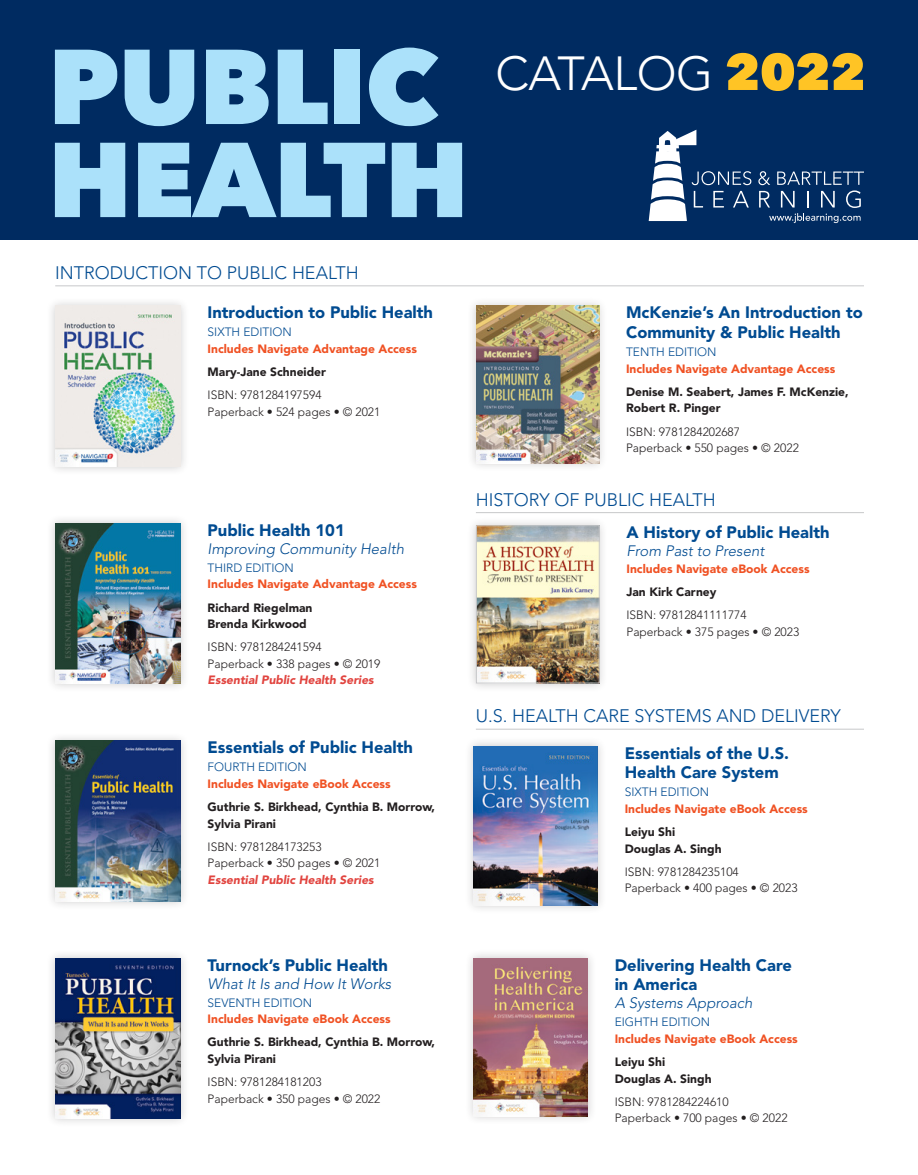
<style>
.page{position:relative;width:918px;height:1175px;background:#fff}
.page>*{position:absolute;margin:0;border:0;box-sizing:border-box;transform-origin:0 0}
.t1{font:800 105px/93px "Avenir Next";letter-spacing:-.01em;color:#abe1fa}
.t2{font:300 47.7px "Avenir";letter-spacing:-.01em;color:#fff}
.t3{font:300 18px "Avenir LT Std";color:#004b91}
.t4{font:900 16.5px/19.8px "Avenir LT Std";color:#004b91}
.t5{font:italic 300 15px "Avenir LT Std";color:#004b91}
.t6{font:300 12px/16.5px "Avenir LT Std";color:#231f20}
.t7{font:900 12px/16.5px "Avenir LT Std";color:#231f20}
.t8{font:900 12px "Avenir LT Std";color:#f05123}
.t9{font:300 12px "Avenir LT Std";color:#004b91}
.t10{font:italic 900 12px "Avenir LT Std";color:#e1443f}
.s1{font-family:"Avenir Next";font-weight:800;font-size:51px;color:#ffc425}
</style>
<div class="page">
<div style="left:0;top:0;width:918px;height:239px;background:#002b61"></div>
<hr style="left:55px;top:285px;width:809px;height:1px;background:#c7c8ca">
<div style="left:46px;top:948px;width:144px;height:179px;background:#231f20;opacity:.22"></div>
<img style="left:55px;top:958px;width:126px;height:160px">
<div style="left:467px;top:296px;width:141px;height:176px;background:#231f20;opacity:.22"></div>
<img style="left:476px;top:306px;width:123px;height:157px">
<div style="left:46px;top:296px;width:144px;height:180px;background:#231f20;opacity:.22"></div>
<img style="left:55px;top:306px;width:126px;height:161px">
<div style="left:46px;top:514px;width:144px;height:179px;background:#231f20;opacity:.22"></div>
<img style="left:55px;top:523px;width:126px;height:161px">
<div style="left:46px;top:731px;width:144px;height:179px;background:#231f20;opacity:.22"></div>
<img style="left:55px;top:740px;width:126px;height:161px">
<hr style="left:476px;top:729px;width:388px;height:1px;background:#c7c8ca">
<div style="left:465px;top:737px;width:142px;height:177px;background:#231f20;opacity:.22"></div>
<img style="left:474px;top:746px;width:124px;height:159px">
<div style="left:464px;top:948px;width:133px;height:177px;background:#231f20;opacity:.22"></div>
<img style="left:474px;top:958px;width:114px;height:158px">
<svg style="left:649px;top:130px;width:102px;height:91px"></svg>
<svg style="left:758px;top:171px;width:106px;height:52px"></svg>
<div style="left:467px;top:516px;width:142px;height:176px;background:#231f20;opacity:.22"></div>
<img style="left:478px;top:527px;width:119px;height:154px">
<div style="left:476px;top:525px;width:123px;height:158px;border:1px solid #c7c8ca"></div>
<hr style="left:476px;top:512px;width:388px;height:1px;background:#c7c8ca">
<h1 class="t1" style="left:48px;top:40px;width:423px">PUBLIC<br>HEALTH</h1>
<h2 class="t2" style="left:495px;top:45px;width:372px">CATALOG <span class="s1">2022</span></h2>
<h3 class="t3" style="left:55px;top:262px;width:305px">INTRODUCTION TO PUBLIC HEALTH</h3>
<h3 class="t4" style="left:208px;top:302px;width:227px">Introduction to Public Health</h3>
<p class="t9" style="left:208px;top:325px;width:86px">SIXTH EDITION</p>
<p class="t8" style="left:208px;top:341px;width:211px">Includes Navigate Advantage Access</p>
<p class="t7" style="left:208px;top:363px;width:120px">Mary-Jane Schneider</p>
<p class="t6" style="left:208px;top:387px;width:174px">ISBN: 9781284197594<br>Paperback • 524 pages • © 2021</p>
<h3 class="t4" style="left:208px;top:520px;width:139px">Public Health 101</h3>
<p class="t5" style="left:208px;top:540px;width:198px">Improving Community Health</p>
<p class="t9" style="left:208px;top:560px;width:88px">THIRD EDITION</p>
<p class="t8" style="left:208px;top:577px;width:211px">Includes Navigate Advantage Access</p>
<p class="t7" style="left:208px;top:599px;width:106px">Richard Riegelman<br>Brenda Kirkwood</p>
<p class="t6" style="left:208px;top:639px;width:174px">ISBN: 9781284241594<br>Paperback • 338 pages • © 2019</p>
<p class="t10" style="left:208px;top:673px;width:168px">Essential Public Health Series</p>
<h3 class="t4" style="left:208px;top:737px;width:207px">Essentials of Public Health</h3>
<p class="t9" style="left:208px;top:760px;width:101px">FOURTH EDITION</p>
<p class="t8" style="left:208px;top:776px;width:185px">Includes Navigate eBook Access</p>
<p class="t7" style="left:208px;top:798px;width:229px">Guthrie S. Birkhead, Cynthia B. Morrow,<br>Sylvia Pirani</p>
<p class="t6" style="left:208px;top:838px;width:174px">ISBN: 9781284173253<br>Paperback • 350 pages • © 2021</p>
<p class="t10" style="left:208px;top:872px;width:168px">Essential Public Health Series</p>
<h3 class="t4" style="left:626px;top:302px;width:238px">McKenzie’s An Introduction to<br>Community &amp; Public Health</h3>
<p class="t9" style="left:626px;top:345px;width:92px">TENTH EDITION</p>
<p class="t8" style="left:626px;top:361px;width:211px">Includes Navigate Advantage Access</p>
<p class="t7" style="left:626px;top:383px;width:224px">Denise M. Seabert, James F. McKenzie,<br>Robert R. Pinger</p>
<p class="t6" style="left:626px;top:423px;width:174px">ISBN: 9781284202687<br>Paperback • 550 pages • © 2022</p>
<h3 class="t3" style="left:476px;top:489px;width:241px">HISTORY OF PUBLIC HEALTH</h3>
<h3 class="t4" style="left:626px;top:522px;width:205px">A History of Public Health</h3>
<p class="t5" style="left:626px;top:542px;width:139px">From Past to Present</p>
<p class="t8" style="left:626px;top:561px;width:185px">Includes Navigate eBook Access</p>
<p class="t7" style="left:626px;top:583px;width:91px">Jan Kirk Carney</p>
<p class="t6" style="left:626px;top:606px;width:174px">ISBN: 97812841111774<br>Paperback • 375 pages • © 2023</p>
<h3 class="t3" style="left:476px;top:705px;width:366px">U.S. HEALTH CARE SYSTEMS AND DELIVERY</h3>
<h3 class="t4" style="left:625px;top:743px;width:166px">Essentials of the U.S.<br>Health Care System</h3>
<p class="t9" style="left:625px;top:785px;width:86px">SIXTH EDITION</p>
<p class="t8" style="left:625px;top:801px;width:185px">Includes Navigate eBook Access</p>
<p class="t7" style="left:625px;top:823px;width:98px">Leiyu Shi<br>Douglas A. Singh</p>
<p class="t6" style="left:625px;top:863px;width:174px">ISBN: 9781284235104<br>Paperback • 400 pages • © 2023</p>
<h3 class="t4" style="left:208px;top:954px;width:182px">Turnock’s Public Health</h3>
<p class="t5" style="left:208px;top:974px;width:185px">What It Is and How It Works</p>
<p class="t9" style="left:208px;top:995px;width:106px">SEVENTH EDITION</p>
<p class="t8" style="left:208px;top:1011px;width:185px">Includes Navigate eBook Access</p>
<p class="t7" style="left:208px;top:1033px;width:229px">Guthrie S. Birkhead, Cynthia B. Morrow,<br>Sylvia Pirani</p>
<p class="t6" style="left:208px;top:1073px;width:174px">ISBN: 9781284181203<br>Paperback • 350 pages • © 2022</p>
<h3 class="t4" style="left:615px;top:954px;width:179px">Delivering Health Care in America</h3>
<p class="t5" style="left:615px;top:994px;width:139px">A Systems Approach</p>
<p class="t9" style="left:615px;top:1015px;width:97px">EIGHTH EDITION</p>
<p class="t8" style="left:615px;top:1031px;width:185px">Includes Navigate eBook Access</p>
<p class="t7" style="left:615px;top:1053px;width:98px">Leiyu Shi<br>Douglas A. Singh</p>
<p class="t6" style="left:615px;top:1093px;width:174px">ISBN: 9781284224610<br>Paperback • 700 pages • © 2022</p>
</div>
